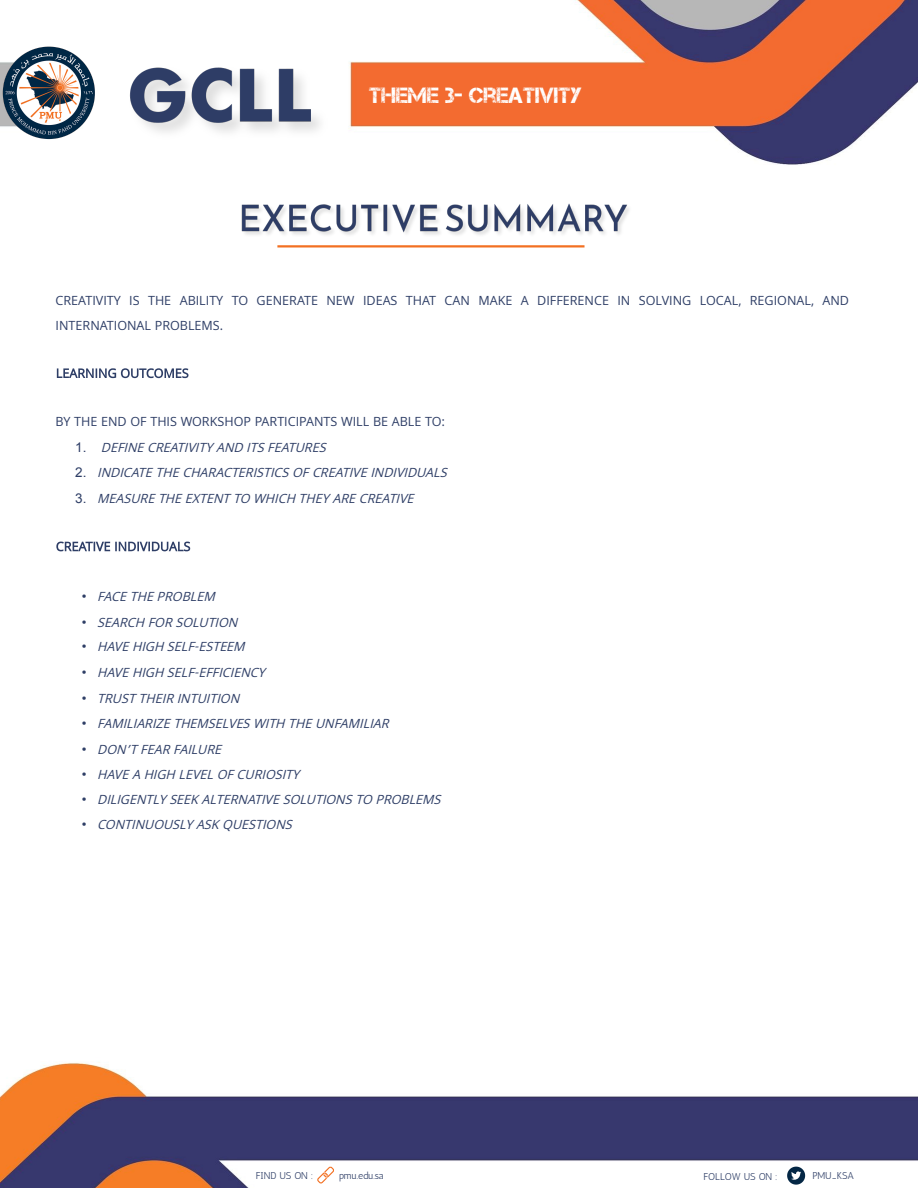
<style>
.page{position:relative;width:918px;height:1188px;background:#fff}
.page>*{position:absolute;margin:0;border:0;box-sizing:border-box;transform-origin:0 0}
.t1{font:22.05px "Captureit";color:#fff}
.t2{font:italic 13.5px/25.5px "Khula";color:#2e3e66}
.t3{font:13.5px/24.8px "Khula";color:#2e3e66}
.t4{font:9.9px "Antic";letter-spacing:-.02em;color:#2e3e66}
.s1{font-style:normal}
.s2{font-family:"Arial";font-style:normal}
</style>
<div class="page">
<img style="left:0;top:0;width:918px;height:1188px">
<img style="left:0;top:45px;width:98px;height:96px">
<img style="left:236px;top:195px;width:400px;height:53px">
<svg style="left:57px;top:368px;width:131px;height:10px"></svg>
<svg style="left:56px;top:542px;width:134px;height:9px"></svg>
<hr style="left:279px;top:245px;width:304px;height:3px;background:#f37022">
<svg style="left:787px;top:1167px;width:18px;height:18px"></svg>
<svg style="left:317px;top:1167px;width:17px;height:17px"></svg>
<img style="left:121px;top:51px;width:216px;height:112px">
<h1 class="t1" style="left:369px;top:85px;width:214px">THEME 3- CREATIVITY</h1>
<p class="t3" style="left:56px;top:288px;width:795px">CREATIVITY IS THE ABILITY TO GENERATE NEW IDEAS THAT CAN MAKE A DIFFERENCE IN SOLVING LOCAL, REGIONAL, AND<br>INTERNATIONAL PROBLEMS.</p>
<p class="t2" style="left:75px;top:409px;width:378px;text-indent:-20px"><span class="s1">BY THE END OF THIS WORKSHOP PARTICIPANTS WILL BE ABLE TO:<br></span><span class="s2">1 .</span> DEFINE CREATIVITY AND ITS FEATURES<br><span class="s2">2 .</span> INDICATE THE CHARACTERISTICS OF CREATIVE INDIVIDUALS <span class="s2">3 .</span> MEASURE THE EXTENT TO WHICH THEY ARE CREATIVE</p>
<p class="t2" style="left:82px;top:583px;width:140px"><span class="s2">•</span> FACE THE PROBLEM</p>
<p class="t2" style="left:82px;top:609px;width:162px"><span class="s2">•</span> SEARCH FOR SOLUTION</p>
<p class="t2" style="left:82px;top:634px;width:169px"><span class="s2">•</span> HAVE HIGH SELF-ESTEEM</p>
<p class="t2" style="left:82px;top:660px;width:190px"><span class="s2">•</span> HAVE HIGH SELF-EFFICIENCY</p>
<p class="t2" style="left:82px;top:686px;width:164px"><span class="s2">•</span> TRUST THEIR INTUITION</p>
<p class="t2" style="left:82px;top:710px;width:313px"><span class="s2">•</span> FAMILIARIZE THEMSELVES WITH THE UNFAMILIAR</p>
<p class="t2" style="left:82px;top:736px;width:146px"><span class="s2">•</span> DON’T FEAR FAILURE</p>
<p class="t2" style="left:82px;top:761px;width:224px"><span class="s2">•</span> HAVE A HIGH LEVEL OF CURIOSITY</p>
<p class="t2" style="left:82px;top:787px;width:365px"><span class="s2">•</span> DILIGENTLY SEEK ALTERNATIVE SOLUTIONS TO PROBLEMS</p>
<p class="t2" style="left:82px;top:812px;width:216px"><span class="s2">•</span> CONTINUOUSLY ASK QUESTIONS</p>
<p class="t4" style="left:256px;top:1169px;width:59px">FIND US ON :</p>
<p class="t4" style="left:339px;top:1169px;width:46px">pmu.edu.sa</p>
<p class="t4" style="left:704px;top:1170px;width:76px">FOLLOW US ON :</p>
<p class="t4" style="left:813px;top:1169px;width:43px">PMU_KSA</p>
</div>
